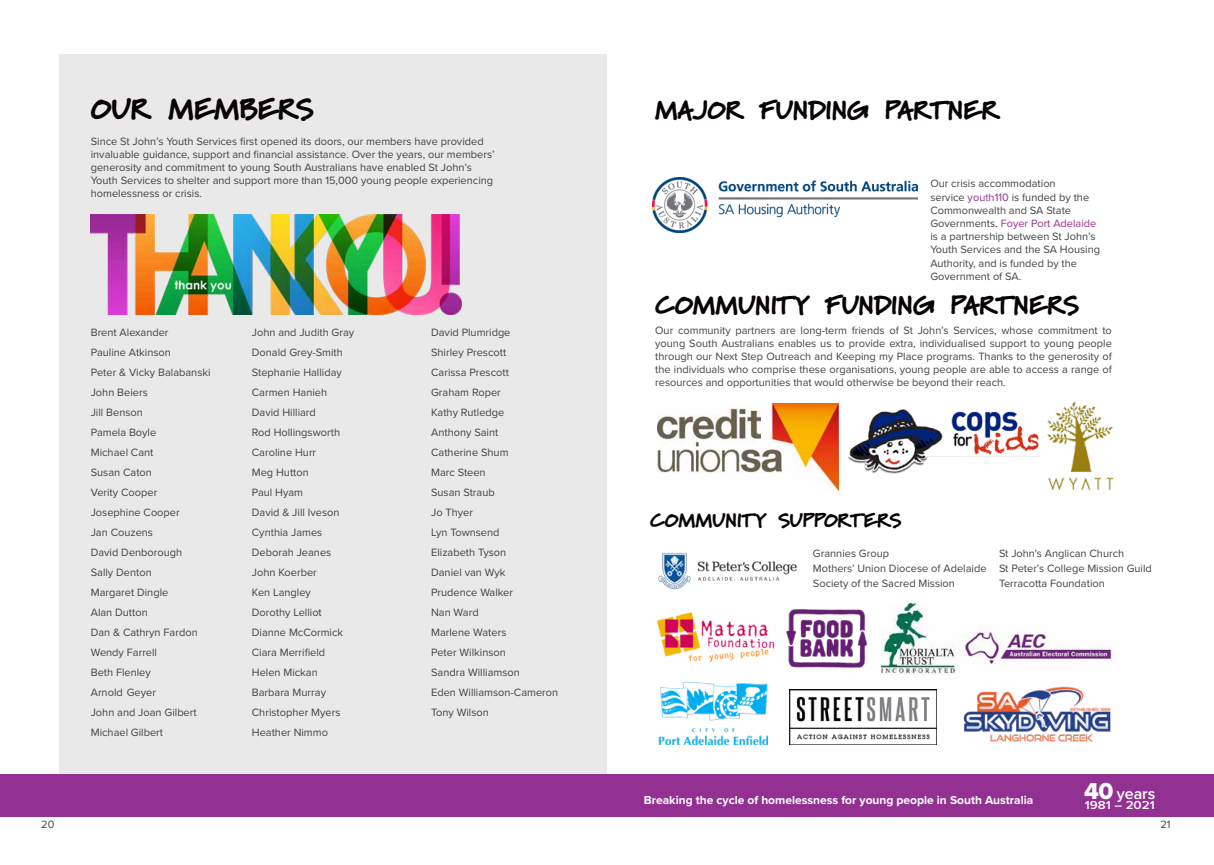
<style>
.page{position:relative;width:1214px;height:865px;background:#fff}
.page>*{position:absolute;margin:0;border:0;box-sizing:border-box;transform-origin:0 0}
.t1{font:700 45px "Marydale";letter-spacing:-.01em;color:#090304}
.t2{font:700 40px "Marydale";letter-spacing:-.01em;color:#090304}
.t3{font:700 30px "Marydale";letter-spacing:-.01em;color:#090304}
.t4{font:600 16px "Proxima Nova";color:#fff}
.t5{font:700 12px "Proxima Nova";color:#fff}
.t6{font:600 12px "Proxima Nova";color:#fff;scale:1.11 1}
.t7{font:11px/20px "Proxima Nova";color:#424342}
.s1{color:#933192}
.s2{color:#090304}
.s3{font-family:"Proxima Nova Extrabld";font-weight:400;font-size:24px}
</style>
<div class="page">
<img style="left:653px;top:177px;width:264px;height:55px">
<div style="left:60px;top:54px;width:547px;height:757px;background:#e9e9ea"></div>
<img style="left:786px;top:609px;width:81px;height:59px">
<img style="left:656px;top:612px;width:119px;height:50px">
<img style="left:848px;top:409px;width:169px;height:65px">
<img style="left:881px;top:603px;width:75px;height:71px">
<img style="left:962px;top:629px;width:150px;height:35px">
<div style="left:0;top:774px;width:1213px;height:42px;background:#933192"></div>
<img style="left:1017px;top:401px;width:97px;height:90px">
<img style="left:658px;top:552px;width:139px;height:38px">
<img style="left:789px;top:689px;width:147px;height:55px">
<img style="left:657px;top:403px;width:181px;height:87px">
<img style="left:658px;top:681px;width:109px;height:63px">
<img style="left:963px;top:686px;width:148px;height:56px">
<img style="left:91px;top:214px;width:370px;height:101px">
<h1 class="t1" style="left:91px;top:77px;width:225px">our members</h1>
<h2 class="t2" style="left:655px;top:82px;width:346px">major funding partner</h2>
<p class="t7" style="left:91px;top:134px;width:405px;line-height:13.2px">Since St John’s Youth Services first opened its doors, our members have provided invaluable guidance, support and financial assistance. Over the years, our members’ generosity and commitment to young South Australians have enabled St John’s Youth Services to shelter and support more than 15,000 young people experiencing homelessness or crisis.</p>
<p class="t7" style="left:91px;top:322px;width:121px">Brent Alexander<br>Pauline Atkinson<br>Peter &amp; Vicky Balabanski<br>John Beiers<br>Jill Benson<br>Pamela Boyle<br>Michael Cant<br>Susan Caton<br>Verity Cooper<br>Josephine Cooper<br>Jan Couzens<br>David Denborough<br>Sally Denton<br>Margaret Dingle<br>Alan Dutton<br>Dan &amp; Cathryn Fardon<br>Wendy Farrell<br>Beth Flenley<br>Arnold Geyer<br>John and Joan Gilbert<br>Michael Gilbert</p>
<p class="t7" style="left:252px;top:322px;width:104px">John and Judith Gray<br>Donald Grey-Smith<br>Stephanie Halliday<br>Carmen Hanieh<br>David Hilliard<br>Rod Hollingsworth<br>Caroline Hurr<br>Meg Hutton<br>Paul Hyam<br>David &amp; Jill Iveson<br>Cynthia James<br>Deborah Jeanes<br>John Koerber<br>Ken Langley<br>Dorothy Lelliot<br>Dianne McCormick<br>Ciara Merrifield<br>Helen Mickan<br>Barbara Murray<br>Christopher Myers<br>Heather Nimmo</p>
<p class="t7" style="left:431px;top:322px;width:129px">David Plumridge<br>Shirley Prescott<br>Carissa Prescott<br>Graham Roper<br>Kathy Rutledge<br>Anthony Saint<br>Catherine Shum<br>Marc Steen<br>Susan Straub<br>Jo Thyer<br>Lyn Townsend<br>Elizabeth Tyson<br>Daniel van Wyk<br>Prudence Walker<br>Nan Ward<br>Marlene Waters<br>Peter Wilkinson<br>Sandra Williamson<br>Eden Williamson-Cameron<br>Tony Wilson</p>
<p class="t7" style="left:930px;top:177px;width:171px;line-height:13.2px">Our crisis accommodation<br>service <span class="s1">youth110</span> is funded by the<br>Commonwealth and SA State<br>Governments<span class="s2">.</span> <span class="s1">Foyer Port Adelaide </span>is a partnership between St John’s<br>Youth Services and the SA Housing<br>Authority, and is funded by the<br>Government of SA.</p>
<h2 class="t2" style="left:655px;top:277px;width:426px">community funding partners</h2>
<p class="t7" style="left:655px;top:323px;width:458px;line-height:13.2px;text-align:justify">Our community partners are long-term friends of St John’s Services, whose commitment to young South Australians enables us to provide extra, individualised support to young people through our Next Step Outreach and Keeping my Place programs. Thanks to the generosity of the individuals who comprise these organisations, young people are able to access a range of resources and opportunities that would otherwise be beyond their reach.</p>
<h3 class="t3" style="left:650px;top:499px;width:253px">community supporters</h3>
<p class="t7" style="left:812px;top:545px;width:175px;line-height:15px">Grannies Group<br>Mothers’ Union Diocese of Adelaide<br>Society of the Sacred Mission</p>
<p class="t7" style="left:998px;top:545px;width:154px;line-height:15px">St John's Anglican Church<br>St Peter’s College Mission Guild<br>Terracotta Foundation</p>
<p class="t5" style="left:643px;top:791px;width:391px">Breaking the cycle of homelessness for young people in South Australia</p>
<h3 class="t4" style="left:1084px;top:781px;width:73px"><span class="s3">40</span> years</h3>
<p class="t6" style="left:1084px;top:795px;width:64px">1981 – 2021</p>
<p class="t7" style="left:41px;top:813px;width:15px">20</p>
<p class="t7" style="left:1160px;top:813px;width:12px">21</p>
</div>
